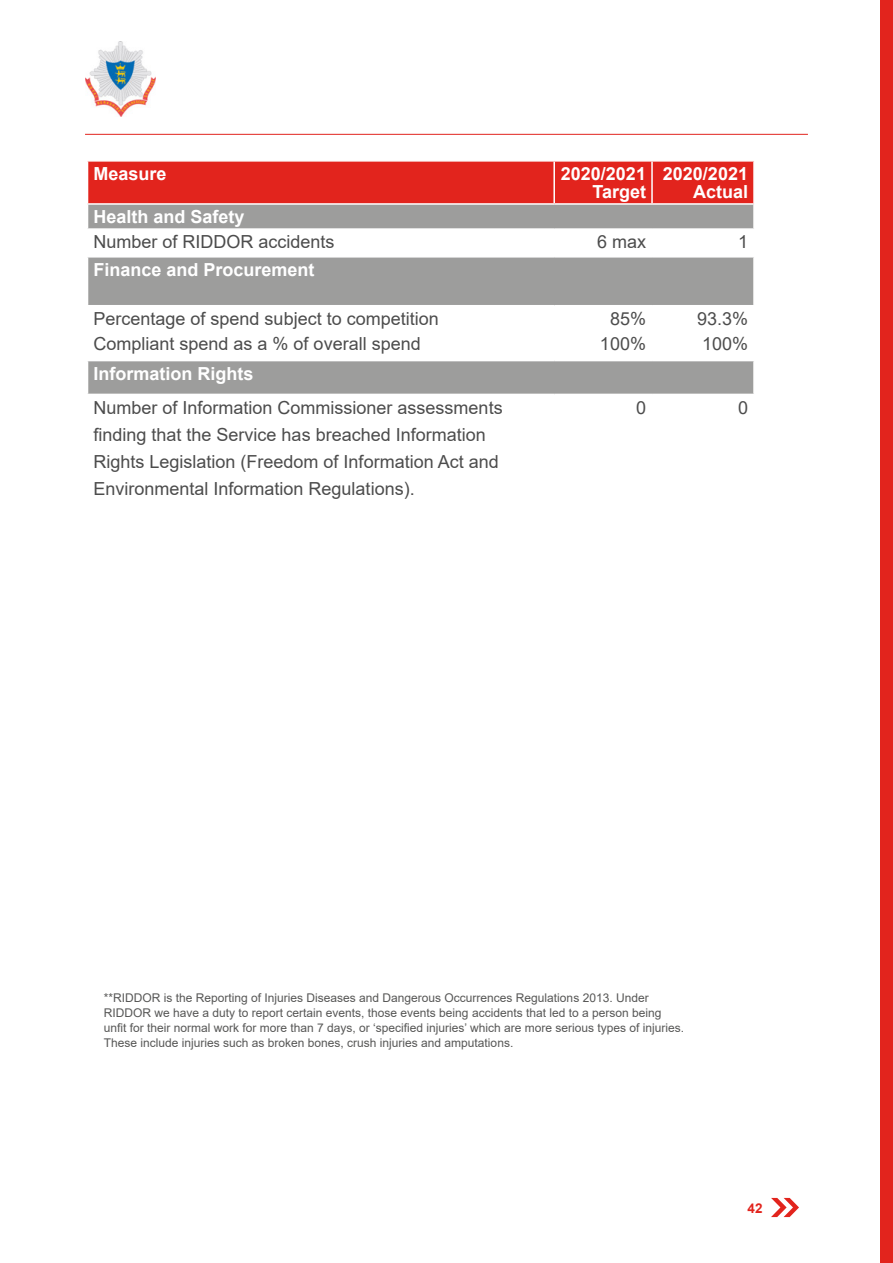
<style>
.page{position:relative;width:893px;height:1263px;background:#fff}
.page>*{position:absolute;margin:0;border:0;box-sizing:border-box;transform-origin:0 0}
.t1{font:18px/27px "Arial";color:#4c4c4c}
.t2{font:700 18px/18px "Arial";color:#fff;text-align:right}
.t3{font:700 13.5px "Arial";color:#e2241d}
.t4{font:12px/15px "Arial";color:#575756}
</style>
<div class="page">
<hr style="left:85px;top:134px;width:723px;height:1px;background:#e2241d">
<svg style="left:771px;top:1198px;width:28px;height:19px"></svg>
<img style="left:85px;top:42px;width:71px;height:74px">
<svg style="left:88px;top:258px;width:665px;height:136px;fill:#9d9d9c"></svg>
<hr style="left:87px;top:305px;width:467px;height:1px;background:#fff">
<hr style="left:554px;top:305px;width:98px;height:1px;background:#fff">
<hr style="left:652px;top:305px;width:103px;height:1px;background:#fff">
<hr style="left:87px;top:330px;width:467px;height:2px;background:#fff">
<hr style="left:554px;top:330px;width:98px;height:2px;background:#fff">
<hr style="left:652px;top:330px;width:103px;height:2px;background:#fff">
<hr style="left:87px;top:360px;width:467px;height:1px;background:#fff">
<hr style="left:554px;top:360px;width:98px;height:1px;background:#fff">
<hr style="left:652px;top:360px;width:103px;height:1px;background:#fff">
<svg style="left:87px;top:162px;width:667px;height:67px;background:#ca5651"></svg>
<hr style="left:553px;top:306px;width:2px;height:24px;background:#fff">
<hr style="left:553px;top:332px;width:2px;height:28px;background:#fff">
<hr style="left:651px;top:306px;width:2px;height:24px;background:#fff">
<hr style="left:651px;top:332px;width:2px;height:28px;background:#fff">
<hr style="left:753px;top:205px;width:2px;height:23px;background:#fff">
<hr style="left:87px;top:162px;width:1px;height:41px;background:#fff">
<hr style="left:553px;top:162px;width:2px;height:41px;background:#fff">
<hr style="left:651px;top:162px;width:2px;height:41px;background:#fff">
<hr style="left:753px;top:162px;width:2px;height:41px;background:#fff">
<div style="left:880px;top:0;width:13px;height:1263px;background:#e2241d"></div>
<p class="t2" style="left:94px;top:165px;width:75px">Measure</p>
<p class="t2" style="left:561px;top:165px;width:87px">2020/2021<br>Target</p>
<p class="t2" style="left:663px;top:165px;width:87px">2020/2021<br>Actual</p>
<p class="t2" style="left:94px;top:208px;width:153px">Health and Safety</p>
<p class="t1" style="left:94px;top:228px;width:243px">Number of RIDDOR accidents</p>
<p class="t1" style="left:597px;top:228px;width:51px">6 max</p>
<p class="t1" style="left:738px;top:228px;width:12px">1</p>
<p class="t2" style="left:94px;top:261px;width:223px">Finance and Procurement</p>
<p class="t1" style="left:94px;top:305px;width:347px">Percentage of spend subject to competition</p>
<p class="t1" style="left:610px;top:305px;width:38px">85%</p>
<p class="t1" style="left:697px;top:305px;width:53px">93.3%</p>
<p class="t1" style="left:94px;top:330px;width:329px">Compliant spend as a % of overall spend</p>
<p class="t1" style="left:600px;top:330px;width:48px">100%</p>
<p class="t1" style="left:702px;top:330px;width:48px">100%</p>
<p class="t2" style="left:94px;top:365px;width:162px">Information Rights</p>
<p class="t1" style="left:94px;top:394px;width:411px">Number of Information Commissioner assessments finding that the Service has breached Information Rights Legislation (Freedom of Information Act and Environmental Information Regulations).</p>
<p class="t1" style="left:636px;top:394px;width:12px">0</p>
<p class="t1" style="left:738px;top:394px;width:12px">0</p>
<p class="t4" style="left:104px;top:990px;width:582px">**RIDDOR is the Reporting of Injuries Diseases and Dangerous Occurrences Regulations 2013. Under RIDDOR we have a duty to report certain events, those events being accidents that led to a person being unfit for their normal work for more than 7 days, or ‘specified injuries’ which are more serious types of injuries.<br>These include injuries such as broken bones, crush injuries and amputations.</p>
<p class="t3" style="left:747px;top:1198px;width:17px">42</p>
</div>
